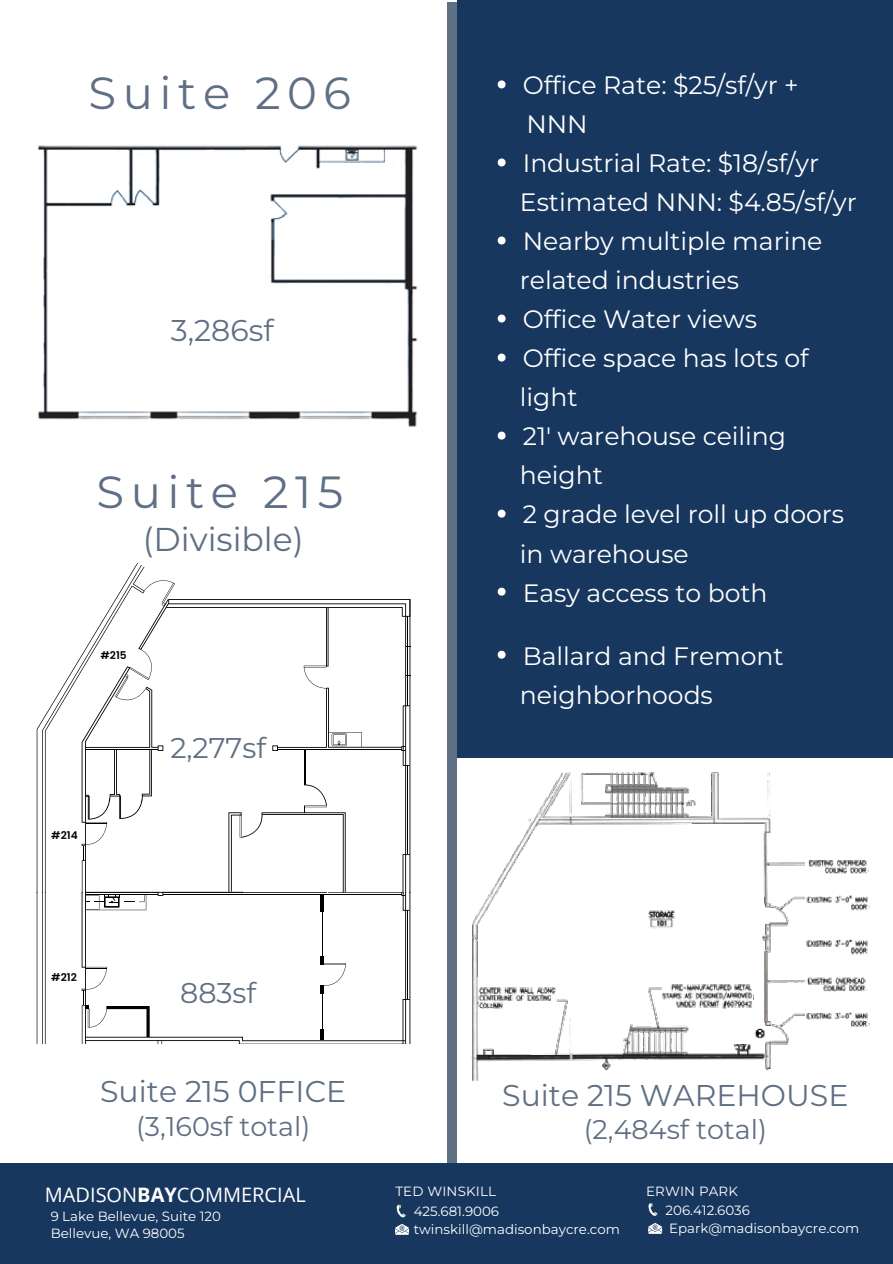
<style>
.page{position:relative;width:893px;height:1264px;background:#fff}
.page>*{position:absolute;margin:0;border:0;box-sizing:border-box;transform-origin:0 0}
.t1{font:45px "Montserrat";letter-spacing:.145em;color:#5f6f84}
.t2{font:33px "Montserrat";color:#5f6f84}
.t3{font:30px "Montserrat";color:#5f6f84}
.t4{font:28.5px "Montserrat";color:#5f6f84}
.t5{font:27px "Montserrat";color:#5f6f84}
.t6{font:25.2px/39px "Montserrat";letter-spacing:-.005em;color:#fff}
.t7{font:19.95px "Open Sans";color:#fff}
.t8{font:13.35px/18.3px "Montserrat";color:#fff}
.t9{font:600 10.65px "Poppins";color:#000}
.s1{font-size:52.5px}
.s2{font-weight:700}
</style>
<div class="page">
<img style="left:37px;top:145px;width:381px;height:282px">
<svg style="left:37px;top:573px;width:373px;height:471px"></svg>
<div style="left:457px;top:0;width:435px;height:757px;background:#17375e"></div>
<img style="left:447px;top:753px;width:443px;height:327px">
<div style="left:805px;top:856px;width:75px;height:175px;background:#fff"></div>
<img style="left:808px;top:860px;width:60px;height:14px">
<img style="left:806px;top:895px;width:63px;height:15px">
<img style="left:803px;top:976px;width:63px;height:16px">
<img style="left:806px;top:1012px;width:63px;height:15px">
<img style="left:646px;top:906px;width:29px;height:23px">
<svg style="left:662px;top:982px;width:90px;height:28px"></svg>
<svg style="left:479px;top:980px;width:76px;height:34px"></svg>
<svg style="left:806px;top:939px;width:62px;height:16px"></svg>
<div style="left:0;top:1163px;width:892px;height:100px;background:#17375e"></div>
<svg style="left:395px;top:1224px;width:14px;height:10px"></svg>
<svg style="left:396px;top:1204px;width:9px;height:13px"></svg>
<svg style="left:648px;top:1203px;width:9px;height:13px"></svg>
<svg style="left:648px;top:1223px;width:14px;height:10px"></svg>
<h1 class="t1" style="left:89px;top:63px;width:264px">Suite 206</h1>
<p class="t3" style="left:171px;top:310px;width:104px">3,286sf</p>
<h1 class="t1" style="left:96px;top:462px;width:248px">Suite 215</h1>
<h2 class="t2" style="left:143px;top:517px;width:162px">(Divisible)</h2>
<p class="t9" style="left:100px;top:649px;width:28px">#215</p>
<p class="t9" style="left:51px;top:828px;width:28px">#214</p>
<p class="t4" style="left:170px;top:728px;width:97px">2,277sf</p>
<p class="t6" style="left:526px;top:65px;width:274px;text-indent:-33px"><span class="s1">•</span> Office Rate: $25/sf/yr +<br>NNN</p>
<p class="t6" style="left:520px;top:143px;width:338px;text-indent:-26px"><span class="s1">•</span> Industrial Rate: $18/sf/yr<br>Estimated NNN: $4.85/sf/yr</p>
<p class="t6" style="left:520px;top:221px;width:304px;text-indent:-26px"><span class="s1">•</span> Nearby multiple marine related industries</p>
<p class="t6" style="left:494px;top:299px;width:265px"><span class="s1">•</span> Office Water views</p>
<p class="t6" style="left:520px;top:338px;width:290px;text-indent:-26px"><span class="s1">•</span> Office space has lots of light</p>
<p class="t6" style="left:520px;top:416px;width:268px;text-indent:-26px"><span class="s1">•</span> 21' warehouse ceiling height</p>
<p class="t6" style="left:520px;top:494px;width:326px;text-indent:-26px"><span class="s1">•</span> 2 grade level roll up doors in warehouse</p>
<p class="t6" style="left:494px;top:572px;width:275px"><span class="s1">•</span> Easy access to both</p>
<p class="t6" style="left:520px;top:635px;width:265px;text-indent:-26px"><span class="s1">•</span> Ballard and Fremont neighborhoods</p>
<p class="t9" style="left:51px;top:971px;width:27px">#212</p>
<p class="t4" style="left:180px;top:973px;width:78px">883sf</p>
<p class="t3" style="left:100px;top:1071px;width:248px">Suite 215 0FFICE</p>
<p class="t5" style="left:136px;top:1108px;width:176px">(3,160sf total)</p>
<p class="t5" style="left:583px;top:1111px;width:185px">(2,484sf total)</p>
<p class="t3" style="left:502px;top:1075px;width:347px">Suite 215 WAREHOUSE</p>
<p class="t7" style="left:45px;top:1181px;width:262px">MADISON<span class="s2">BAY</span>COMMERCIAL</p>
<p class="t8" style="left:51px;top:1208px;width:172px;line-height:16px">9 Lake Bellevue, Suite 120<br>Bellevue, WA 98005</p>
<p class="t8" style="left:395px;top:1181px;width:102px">TED WINSKILL</p>
<p class="t8" style="left:665px;top:1181px;width:195px;text-indent:-20px">ERWIN PARK<br>206.412.6036<br>Epark@madisonbaycre.com</p>
<p class="t8" style="left:413px;top:1201px;width:208px">425.681.9006 twinskill@madisonbaycre.com</p>
</div>
